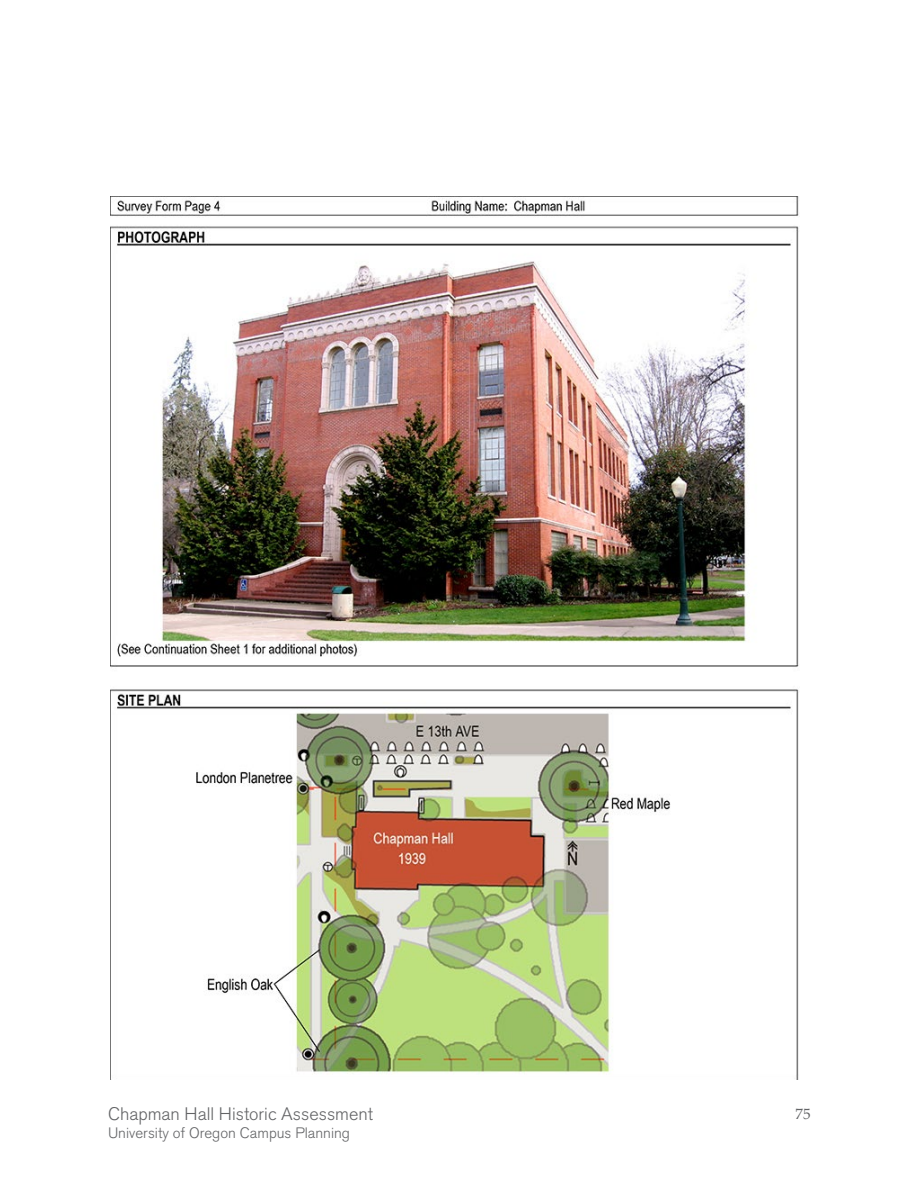
<style>
.page{position:relative;width:918px;height:1188px;background:#fff}
.page>*{position:absolute;margin:0;border:0;box-sizing:border-box;transform-origin:0 0}
.t1{font:300 18px "Akzidenz Grotesk BQ";color:#636466}
.t2{font:300 15px "Akzidenz Grotesk BQ";color:#636466}
.t3{font:15px "Palatino";color:#636466}
</style>
<div class="page">
<img style="left:110px;top:196px;width:689px;height:884px">
<p class="t1" style="left:108px;top:1104px;width:267px">Chapman Hall Historic Assessment</p>
<p class="t3" style="left:796px;top:1102px;width:16px">75</p>
<p class="t2" style="left:108px;top:1125px;width:244px">University of Oregon Campus Planning</p>
</div>
